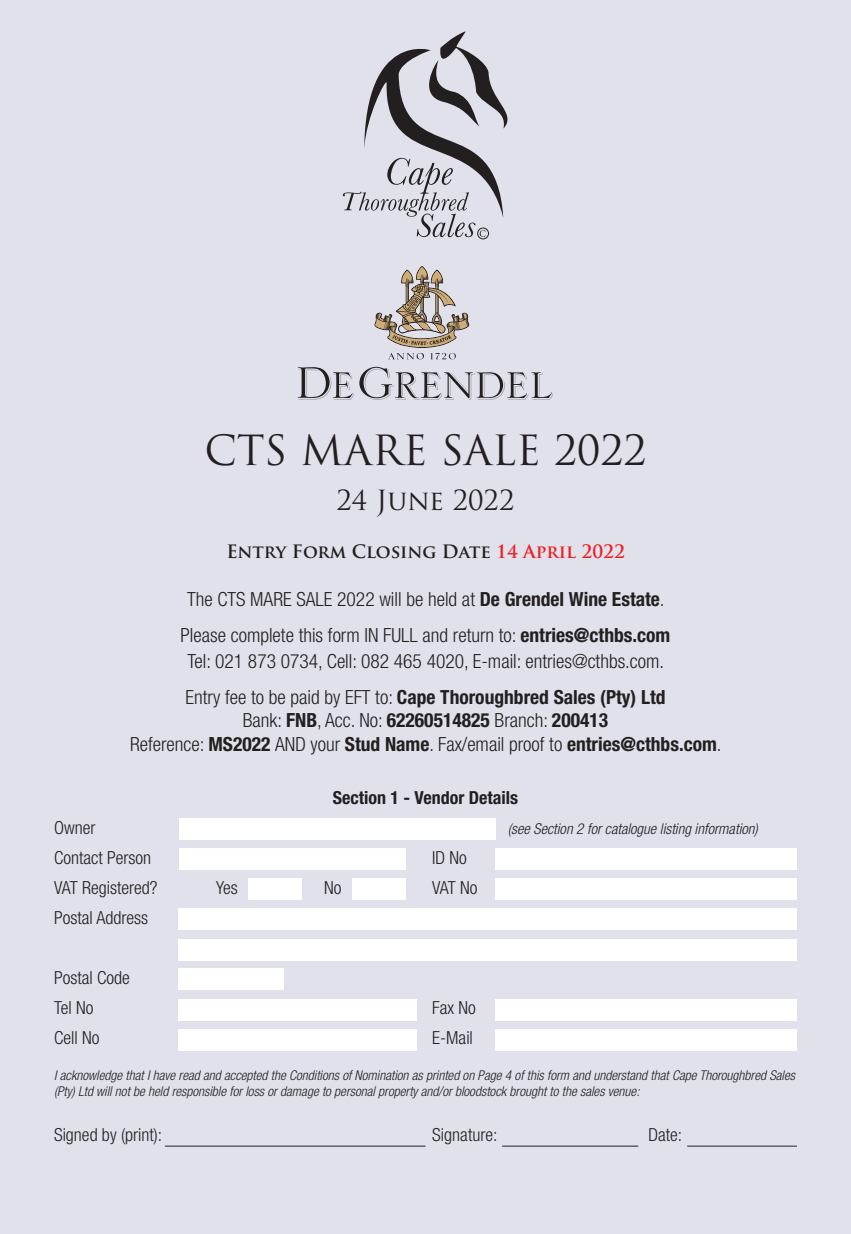
<style>
.page{position:relative;width:851px;height:1234px;background:#fff}
.page>*{position:absolute;margin:0;border:0;box-sizing:border-box;transform-origin:0 0}
.t1{font:40.5px "Trajan Pro";color:#231f20}
.t2{font:27px "Trajan Pro";color:#231f20}
.t3{font:300 condensed 19.5px "Helvetica Neue LT Pro";color:#231f20}
.t4{font:700 condensed 19.5px "Helvetica Neue LT Pro";color:#231f20}
.t5{font:300 condensed 18px "Helvetica Neue LT Pro";color:#231f20}
.t6{font:700 18px "Trajan Pro";color:#231f20}
.t7{font:700 condensed 18px "Helvetica Neue LT Pro";color:#231f20}
.t8{font:italic 300 condensed 15px "Helvetica Neue LT Pro";color:#231f20}
.t9{font:italic 300 condensed 13.5px/16.2px "Helvetica Neue LT Pro";color:#231f20}
.s1{color:#ee1d23}
.s2{font-weight:700}
.s3{font-weight:300}
</style>
<div class="page">
<div style="left:0;top:0;width:850px;height:1233px;background:#e0e1eb"></div>
<div style="left:179px;top:848px;width:226px;height:21px;background:#fff"></div>
<div style="left:495px;top:878px;width:301px;height:21px;background:#fff"></div>
<div style="left:249px;top:878px;width:53px;height:21px;background:#fff"></div>
<div style="left:352px;top:878px;width:53px;height:21px;background:#fff"></div>
<div style="left:179px;top:908px;width:617px;height:21px;background:#fff"></div>
<div style="left:179px;top:938px;width:617px;height:21px;background:#fff"></div>
<div style="left:179px;top:968px;width:105px;height:21px;background:#fff"></div>
<div style="left:179px;top:998px;width:238px;height:21px;background:#fff"></div>
<div style="left:495px;top:998px;width:301px;height:21px;background:#fff"></div>
<div style="left:495px;top:1028px;width:301px;height:22px;background:#fff"></div>
<div style="left:179px;top:1028px;width:238px;height:22px;background:#fff"></div>
<hr style="left:165px;top:1145px;width:260px;height:1px;background:#231f20">
<hr style="left:502px;top:1145px;width:136px;height:1px;background:#231f20">
<hr style="left:687px;top:1145px;width:109px;height:1px;background:#231f20">
<div style="left:179px;top:818px;width:316px;height:21px;background:#fff"></div>
<div style="left:495px;top:848px;width:301px;height:21px;background:#fff"></div>
<div style="left:477px;top:228px;width:11px;height:11px;border:1px solid #231f20;border-radius:50%"></div>
<svg style="left:343px;top:31px;width:165px;height:206px"></svg>
<svg style="left:298px;top:367px;width:255px;height:33px"></svg>
<svg style="left:374px;top:266px;width:95px;height:93px"></svg>
<p class="t1" style="left:204px;top:425px;width:444px">CTS MARE SALE 2022</p>
<p class="t2" style="left:336px;top:483px;width:179px">24 June 2022</p>
<p class="t6" style="left:226px;top:539px;width:400px">Entry Form Closing Date <span class="s1">14 April 2022</span></p>
<p class="t3" style="left:187px;top:588px;width:479px">The CTS MARE SALE 2022 will be held at <span class="s2">De Grendel Wine Estate</span>.</p>
<p class="t3" style="left:180px;top:624px;width:491px">Please complete this form IN FULL and return to: <span class="s2">entries@cthbs.com</span></p>
<p class="t3" style="left:187px;top:649px;width:478px">Tel: 021 873 0734, Cell: 082 465 4020, E-mail: entries@cthbs.com.</p>
<p class="t4" style="left:185px;top:685px;width:481px"><span class="s3">Entry fee to be paid by EFT to:</span> Cape Thoroughbred Sales (Pty) Ltd</p>
<p class="t3" style="left:243px;top:709px;width:367px">Bank: <span class="s2">FNB</span>, Acc. No: <span class="s2">62260514825</span> Branch: <span class="s2">200413</span></p>
<p class="t3" style="left:130px;top:732px;width:593px">Reference: <span class="s2">MS2022</span> AND your <span class="s2">Stud Name</span>. Fax/email proof to <span class="s2">entries@cthbs.com</span>.</p>
<p class="t7" style="left:333px;top:786px;width:187px">Section 1 - Vendor Details</p>
<p class="t5" style="left:54px;top:816px;width:43px">Owner</p>
<p class="t8" style="left:508px;top:819px;width:251px">(see Section 2 for catalogue listing information)</p>
<p class="t5" style="left:54px;top:846px;width:98px">Contact Person</p>
<p class="t5" style="left:432px;top:846px;width:36px">ID No</p>
<p class="t5" style="left:54px;top:876px;width:105px">VAT Registered?</p>
<p class="t5" style="left:216px;top:876px;width:23px">Yes</p>
<p class="t5" style="left:324px;top:876px;width:19px">No</p>
<p class="t5" style="left:432px;top:876px;width:47px">VAT No</p>
<p class="t5" style="left:54px;top:906px;width:95px">Postal Address</p>
<p class="t5" style="left:54px;top:966px;width:77px">Postal Code</p>
<p class="t5" style="left:54px;top:996px;width:41px">Tel No</p>
<p class="t5" style="left:432px;top:996px;width:45px">Fax No</p>
<p class="t5" style="left:54px;top:1026px;width:47px">Cell No</p>
<p class="t5" style="left:432px;top:1026px;width:42px">E-Mail</p>
<p class="t9" style="left:54px;top:1067px;width:742px">I acknowledge that I have read and accepted the Conditions of Nomination as printed on Page 4 of this form and understand that Cape Thoroughbred Sales (Pty) Ltd will not be held responsible for loss or damage to personal property and/or bloodstock brought to the sales venue:</p>
<p class="t5" style="left:54px;top:1124px;width:109px">Signed by (print):</p>
<p class="t5" style="left:432px;top:1124px;width:66px">Signature:</p>
<p class="t5" style="left:648px;top:1124px;width:35px">Date:</p>
</div>
